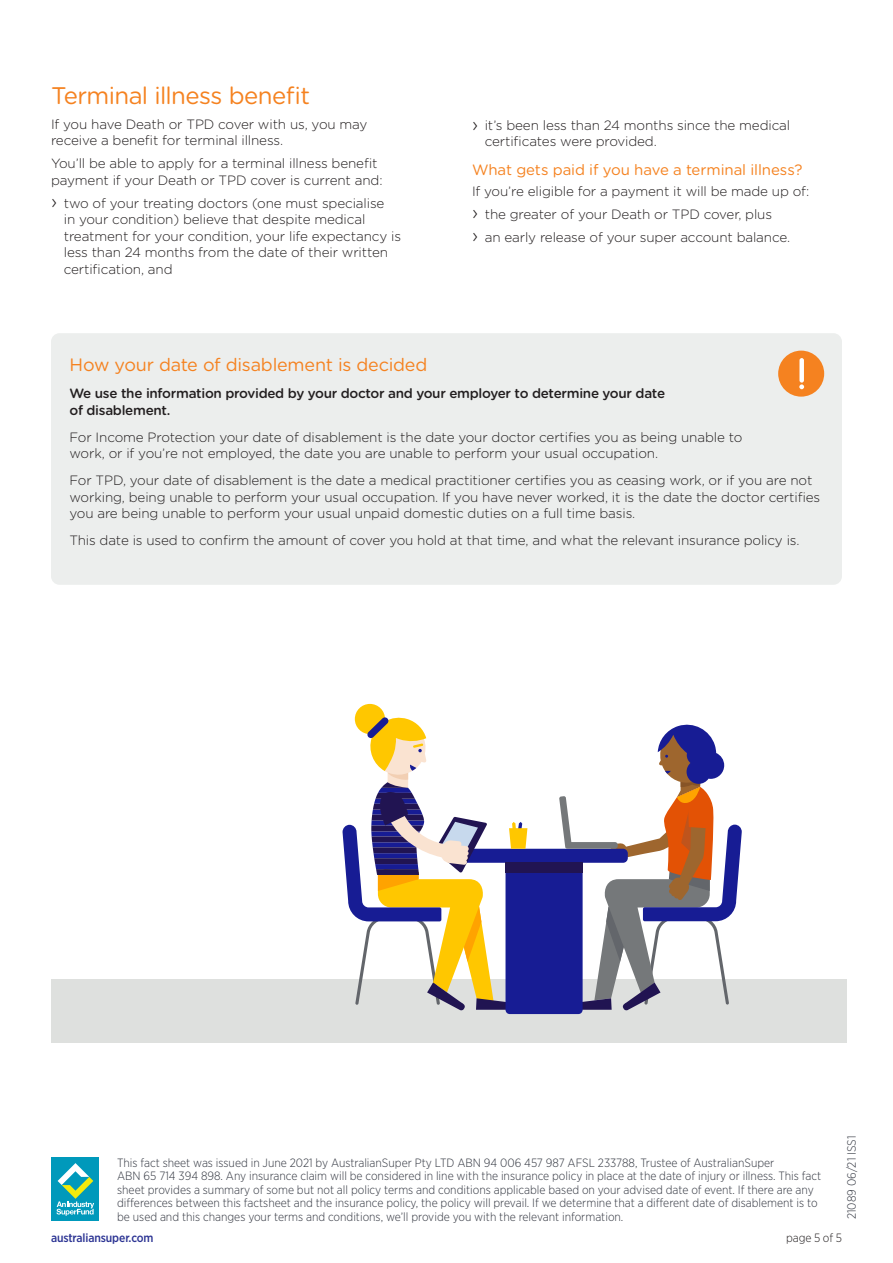
<style>
.page{position:relative;width:893px;height:1263px;background:#fff}
.page>*{position:absolute;margin:0;border:0;box-sizing:border-box;transform-origin:0 0}
.t1{font:24px "Gotham Rounded";letter-spacing:-.025em;color:#f58220}
.t2{font:18px "Gotham Rounded";letter-spacing:-.015em;color:#f58220}
.t3{font:15px "Gotham Rounded";letter-spacing:-.005em;color:#f58220}
.t4{font:300 13.5px/16.5px "Gotham Rounded";letter-spacing:-.01em;color:#231f20}
.t5{font:500 13.5px/16.5px "Gotham Rounded";letter-spacing:-.02em;color:#231f20}
.t6{font:300 12px/13.5px "Gotham Narrow";color:#323640}
.t7{font:500 12px "Gotham Narrow";letter-spacing:-.01em;color:#2b3393}
.t8{font:300 12px "Gotham Narrow";letter-spacing:-.01em;color:#231f20}
.s1{font-size:19.5px}
</style>
<div class="page">
<div style="left:51px;top:333px;width:791px;height:252px;background:#eceeed;border-radius:9px"></div>
<div style="left:778px;top:351px;width:46px;height:46px;background:#f58220;border-radius:50%"></div>
<svg style="left:799px;top:384px;width:5px;height:5px"></svg>
<div style="left:799px;top:358px;width:5px;height:25px;background:#fff;border-radius:2px"></div>
<div style="left:51px;top:979px;width:795px;height:63px;background:#dee0de"></div>
<svg style="left:343px;top:704px;width:399px;height:310px"></svg>
<div style="left:52px;top:1157px;width:47px;height:63px;background:#09b"></div>
<svg style="left:56px;top:1163px;width:38px;height:53px"></svg>
<h1 class="t1" style="left:51px;top:79px;width:261px">Terminal illness benefit</h1>
<p class="t4" style="left:51px;top:115px;width:318px">If you have Death or TPD cover with us, you may receive a benefit for terminal illness.</p>
<p class="t4" style="left:51px;top:155px;width:333px">You’ll be able to apply for a terminal illness benefit payment if your Death or TPD cover is current and:</p>
<p class="t4" style="left:64px;top:194px;width:339px;text-indent:-13px"><span class="s1">›</span> two of your treating doctors (one must specialise<br>in your condition) believe that despite medical treatment for your condition, your life expectancy is less than 24 months from the date of their written certification, and</p>
<p class="t4" style="left:485px;top:116px;width:307px;text-indent:-13px"><span class="s1">›</span> it’s been less than 24 months since the medical certificates were provided.</p>
<p class="t3" style="left:472px;top:159px;width:332px">What gets paid if you have a terminal illness?</p>
<p class="t4" style="left:472px;top:179px;width:339px;line-height:23px">If you’re eligible for a payment it will be made up of: <span class="s1">›</span> the greater of your Death or TPD cover, plus<br><span class="s1">›</span> an early release of your super account balance.</p>
<h2 class="t2" style="left:69px;top:352px;width:359px">How your date of disablement is decided</h2>
<p class="t5" style="left:69px;top:385px;width:597px">We use the information provided by your doctor and your employer to determine your date of disablement.</p>
<p class="t4" style="left:69px;top:428px;width:674px">For Income Protection your date of disablement is the date your doctor certifies you as being unable to work, or if you’re not employed, the date you are unable to perform your usual occupation.</p>
<p class="t4" style="left:69px;top:472px;width:752px">For TPD, your date of disablement is the date a medical practitioner certifies you as ceasing work, or if you are not working, being unable to perform your usual occupation. If you have never worked, it is the date the doctor certifies you are being unable to perform your usual unpaid domestic duties on a full time basis.</p>
<p class="t4" style="left:69px;top:531px;width:732px">This date is used to confirm the amount of cover you hold at that time, and what the relevant insurance policy is.</p>
<p class="t6" style="left:117px;top:1155px;width:705px">This fact sheet was issued in June 2021 by AustralianSuper Pty LTD ABN 94 006 457 987 AFSL 233788, Trustee of AustralianSuper<br>ABN 65 714 394 898. Any insurance claim will be considered in line with the insurance policy in place at the date of injury or illness. This fact sheet provides a summary of some but not all policy terms and conditions applicable based on your advised date of event. If there are any differences between this factsheet and the insurance policy, the policy will prevail. If we determine that a different date of disablement is to be used and this changes your terms and conditions, we’ll provide you with the relevant information.</p>
<p class="t6" style="left:844px;top:1219px;width:85px;rotate:-90deg">21089 06/21 ISS1</p>
<p class="t7" style="left:51px;top:1230px;width:104px">australiansuper.com</p>
<p class="t8" style="left:786px;top:1230px;width:57px">page 5 of 5</p>
</div>
